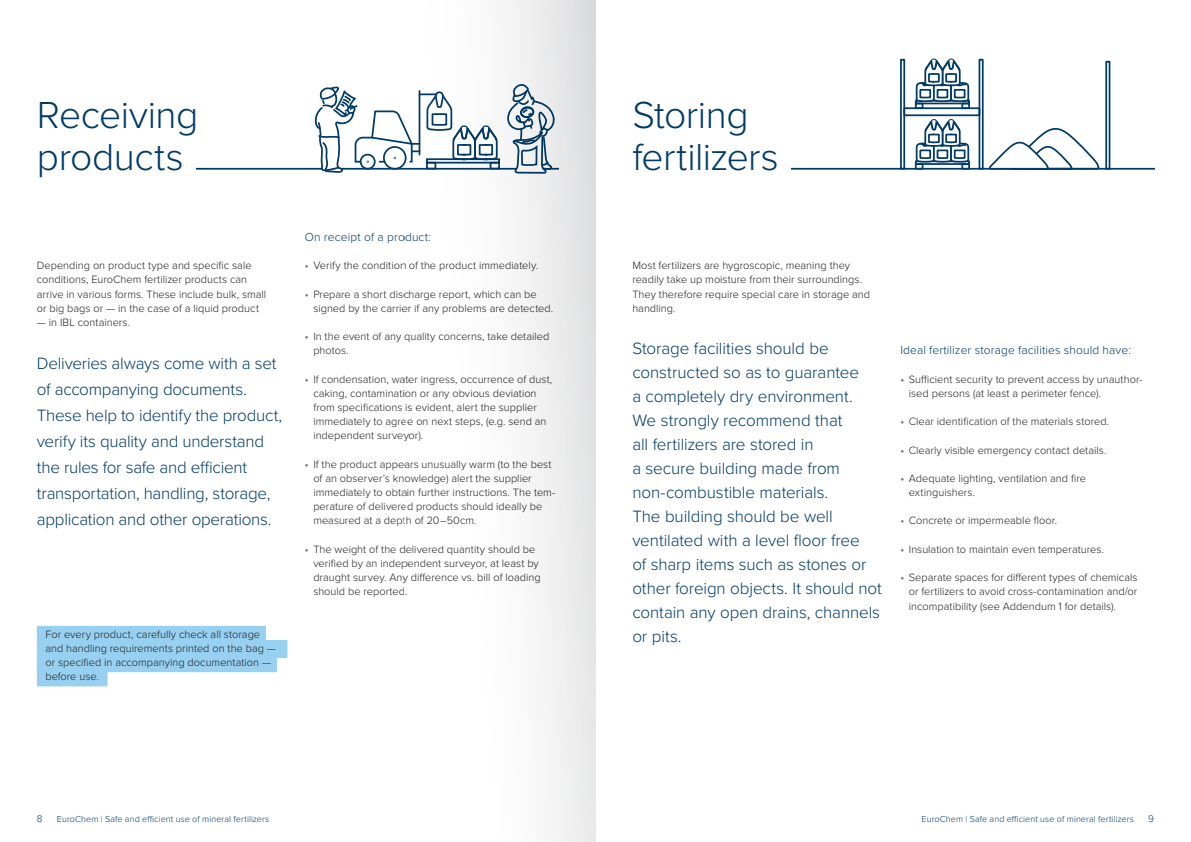
<style>
.page{position:relative;width:1191px;height:842px;background:#fff}
.page>*{position:absolute;margin:0;border:0;box-sizing:border-box;transform-origin:0 0}
.t1{font:300 39px/42.5px "Proxima Nova";letter-spacing:-.015em;color:#003a66}
.t2{font:300 17px/24px "Proxima Nova";letter-spacing:-.005em;color:#003a66}
.t3{font:300 12px "Proxima Nova";letter-spacing:.01em;color:#003a66}
.t4{font:300 11px/14.2px "Proxima Nova";color:#231f20}
.t5{font:300 10px "Proxima Nova";color:#003a66}
.t6{font:300 9px "Proxima Nova";letter-spacing:.01em;color:#003a66}
.s1{font-weight:600;color:#6a757b}
</style>
<div class="page">
<div style="left:37px;top:626px;width:229px;height:18px;background:#97d0f1"></div>
<div style="left:37px;top:640px;width:250px;height:18px;background:#97d0f1"></div>
<div style="left:37px;top:654px;width:240px;height:18px;background:#97d0f1"></div>
<div style="left:37px;top:668px;width:71px;height:18px;background:#97d0f1"></div>
<hr style="left:196px;top:168px;width:362px;height:2px;background:#003a66">
<svg style="left:315px;top:86px;width:89px;height:87px"></svg>
<hr style="left:791px;top:168px;width:363px;height:2px;background:#003a66">
<div style="left:915px;top:160px;width:55px;height:5px;border:2px solid #003a66"></div>
<svg style="left:915px;top:119px;width:55px;height:44px"></svg>
<div style="left:900px;top:59px;width:5px;height:111px;border:2px solid #003a66"></div>
<div style="left:1105px;top:61px;width:5px;height:109px;border:2px solid #003a66"></div>
<div style="left:978px;top:59px;width:5px;height:111px;border:2px solid #003a66"></div>
<div style="left:903px;top:107px;width:77px;height:9px;border:2px solid #003a66"></div>
<div style="left:915px;top:163px;width:8px;height:7px;border:2px solid #003a66"></div>
<div style="left:961px;top:163px;width:9px;height:7px;border:2px solid #003a66"></div>
<div style="left:915px;top:100px;width:55px;height:4px;border:2px solid #003a66"></div>
<svg style="left:915px;top:59px;width:55px;height:44px"></svg>
<div style="left:915px;top:103px;width:8px;height:6px;border:2px solid #003a66"></div>
<div style="left:961px;top:103px;width:9px;height:6px;border:2px solid #003a66"></div>
<svg style="left:989px;top:128px;width:111px;height:42px"></svg>
<div style="left:404px;top:0;width:191px;height:841px;background:linear-gradient(to right,#fff,#e5e6e7)"></div>
<h1 class="t1" style="left:37px;top:91px;width:163px">Receiving products</h1>
<p class="t4" style="left:37px;top:258px;width:231px">Depending on product type and specific sale conditions, EuroChem fertilizer products can arrive in various forms. These include bulk, small or big bags or — in the case of a liquid product</p>
<p class="t4" style="left:37px;top:315px;width:95px">— in IBL containers.</p>
<p class="t2" style="left:37px;top:349px;width:247px;line-height:26px">Deliveries always come with a set of accompanying documents.<br>These help to identify the product, verify its quality and understand the rules for safe and efficient transportation, handling, storage, application and other operations.</p>
<p class="t4" style="left:45px;top:626px;width:232px">For every product, carefully check all storage and handling requirements printed on the bag — or specified in accompanying documentation — before use.</p>
<p class="t3" style="left:305px;top:228px;width:127px">On receipt of a product:</p>
<p class="t4" style="left:305px;top:258px;width:235px"><span class="s1">•</span> Verify the condition of the product immediately.</p>
<p class="t4" style="left:313px;top:286px;width:241px;text-indent:-9px"><span class="s1">•</span> Prepare a short discharge report, which can be signed by the carrier if any problems are detected.</p>
<p class="t4" style="left:313px;top:329px;width:238px;text-indent:-9px"><span class="s1">•</span> In the event of any quality concerns, take detailed photos.</p>
<p class="t4" style="left:313px;top:371px;width:240px;text-indent:-9px"><span class="s1">•</span> If condensation, water ingress, occurrence of dust, caking, contamination or any obvious deviation from specifications is evident, alert the supplier immediately to agree on next steps, (e.g. send an independent surveyor).</p>
<p class="t4" style="left:313px;top:456px;width:244px;text-indent:-9px"><span class="s1">•</span> If the product appears unusually warm (to the best of an observer’s knowledge) alert the supplier immediately to obtain further instructions. The tem&shy;perature of delivered products should ideally be measured at a depth of 20–50cm.</p>
<p class="t4" style="left:313px;top:541px;width:229px;text-indent:-9px"><span class="s1">•</span> The weight of the delivered quantity should be verified by an independent surveyor, at least by draught survey. Any difference vs. bill of loading should be reported.</p>
<h1 class="t1" style="left:632px;top:91px;width:148px">Storing fertilizers</h1>
<p class="t4" style="left:632px;top:258px;width:239px">Most fertilizers are hygroscopic, meaning they readily take up moisture from their surroundings.<br>They therefore require special care in storage and handling.</p>
<p class="t2" style="left:632px;top:336px;width:251px">Storage facilities should be constructed so as to guarantee<br>a completely dry environment.<br>We strongly recommend that<br>all fertilizers are stored in<br>a secure building made from non-combustible materials.<br>The building should be well ventilated with a level floor free<br>of sharp items such as stones or other foreign objects. It should not contain any open drains, channels or pits.</p>
<p class="t3" style="left:900px;top:341px;width:232px">Ideal fertilizer storage facilities should have:</p>
<p class="t4" style="left:909px;top:371px;width:235px;text-indent:-9px"><span class="s1">•</span> Sufficient security to prevent access by unauthor&shy;ised persons (at least a perimeter fence).</p>
<p class="t4" style="left:900px;top:414px;width:210px"><span class="s1">•</span> Clear identification of the materials stored.</p>
<p class="t4" style="left:900px;top:442px;width:208px"><span class="s1">•</span> Clearly visible emergency contact details.</p>
<p class="t4" style="left:909px;top:471px;width:179px;text-indent:-9px"><span class="s1">•</span> Adequate lighting, ventilation and fire extinguishers.</p>
<p class="t4" style="left:900px;top:513px;width:158px"><span class="s1">•</span> Concrete or impermeable floor.</p>
<p class="t4" style="left:900px;top:541px;width:205px"><span class="s1">•</span> Insulation to maintain even temperatures.</p>
<p class="t4" style="left:909px;top:570px;width:230px;text-align:justify;text-indent:-9px"><span class="s1">•</span> Separate spaces for different types of chemicals or fertilizers to avoid cross-contamination and/or incompatibility (see Addendum 1 for details).</p>
<p class="t5" style="left:37px;top:811px;width:7px">8</p>
<p class="t6" style="left:57px;top:812px;width:214px">EuroChem | Safe and efficient use of mineral fertilizers</p>
<p class="t6" style="left:921px;top:812px;width:214px">EuroChem | Safe and efficient use of mineral fertilizers</p>
<p class="t5" style="left:1148px;top:811px;width:7px">9</p>
</div>
